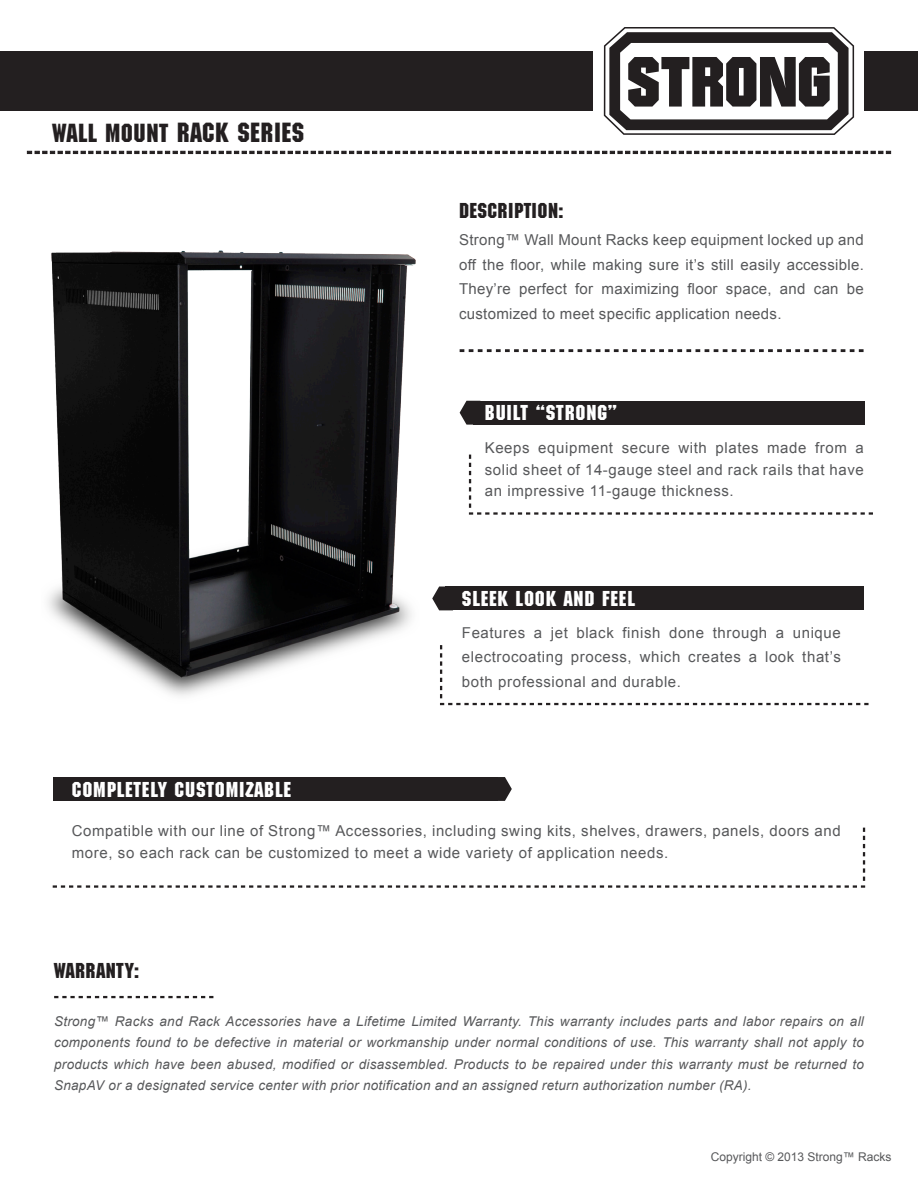
<style>
.page{position:relative;width:918px;height:1188px;background:#fff}
.page>*{position:absolute;margin:0;border:0;box-sizing:border-box;transform-origin:0 0}
.t1{font:27px "Machine Std";letter-spacing:.02em;color:#231f20}
.t2{font:21px "Machine Std";letter-spacing:.04em;color:#fff}
.t3{font:21px "Machine Std";letter-spacing:.02em;color:#231f20}
.t4{font:15px/24.6px "Arial";letter-spacing:.04em;color:#57585a;text-align:justify}
.t5{font:italic 13.5px/21.6px "Arial";letter-spacing:.02em;color:#57585a;text-align:justify}
.t6{font:12px "Arial";color:#57585a}
.s1{font-size:25.5px}
</style>
<div class="page">
<div style="left:0;top:51px;width:918px;height:60px;background:#231f20"></div>
<div style="left:594px;top:27px;width:270px;height:108px;background:#fff"></div>
<svg style="left:604px;top:27px;width:250px;height:108px"></svg>
<svg style="left:27px;top:151px;width:864px;height:3px"></svg>
<img style="left:48px;top:250px;width:368px;height:446px">
<div style="left:473px;top:401px;width:392px;height:24px;background:#231f20"></div>
<svg style="left:460px;top:401px;width:13px;height:24px"></svg>
<svg style="left:469px;top:455px;width:404px;height:60px"></svg>
<div style="left:446px;top:587px;width:418px;height:23px;background:#231f20"></div>
<svg style="left:432px;top:587px;width:14px;height:23px"></svg>
<svg style="left:440px;top:645px;width:429px;height:60px"></svg>
<svg style="left:460px;top:349px;width:404px;height:3px"></svg>
<div style="left:53px;top:777px;width:445px;height:24px;background:#231f20"></div>
<svg style="left:498px;top:777px;width:14px;height:24px"></svg>
<svg style="left:53px;top:828px;width:812px;height:60px"></svg>
<svg style="left:54px;top:996px;width:159px;height:2px"></svg>
<h1 class="t1" style="left:52px;top:116px;width:253px"><span class="s1">WALL MOUNT</span> RACK SERIES</h1>
<p class="t2" style="left:72px;top:777px;width:221px">COMPLETELY CUSTOMIZABLE</p>
<p class="t3" style="left:459px;top:198px;width:106px">DESCRIPTION:</p>
<p class="t4" style="left:459px;top:228px;width:406px">Strong™ Wall Mount Racks keep equipment locked up and off the floor, while making sure it’s still easily accessible.<br>They’re perfect for maximizing floor space, and can be customized to meet specific application needs.</p>
<p class="t2" style="left:485px;top:401px;width:134px">BUILT “STRONG”</p>
<p class="t4" style="left:485px;top:437px;width:381px;line-height:21.6px">Keeps equipment secure with plates made from a solid sheet of 14-gauge steel and rack rails that have an impressive 11-gauge thickness.</p>
<p class="t2" style="left:462px;top:586px;width:175px">SLEEK LOOK AND FEEL</p>
<p class="t4" style="left:462px;top:620px;width:380px">Features a jet black finish done through a unique electrocoating process, which creates a look that’s both professional and durable.</p>
<p class="t4" style="left:72px;top:820px;width:770px;line-height:21.6px">Compatible with our line of Strong™ Accessories, including swing kits, shelves, drawers, panels, doors and more, so each rack can be customized to meet a wide variety of application needs.</p>
<p class="t3" style="left:54px;top:959px;width:87px">WARRANTY:</p>
<p class="t5" style="left:54px;top:1010px;width:811px">Strong™ Racks and Rack Accessories have a Lifetime Limited Warranty. This warranty includes parts and labor repairs on all components found to be defective in material or workmanship under normal conditions of use. This warranty shall not apply to products which have been abused, modified or disassembled. Products to be repaired under this warranty must be returned to SnapAV or a designated service center with prior notification and an assigned return authorization number (RA).</p>
<p class="t6" style="left:711px;top:1149px;width:182px">Copyright © 2013 Strong™ Racks</p>
</div>
